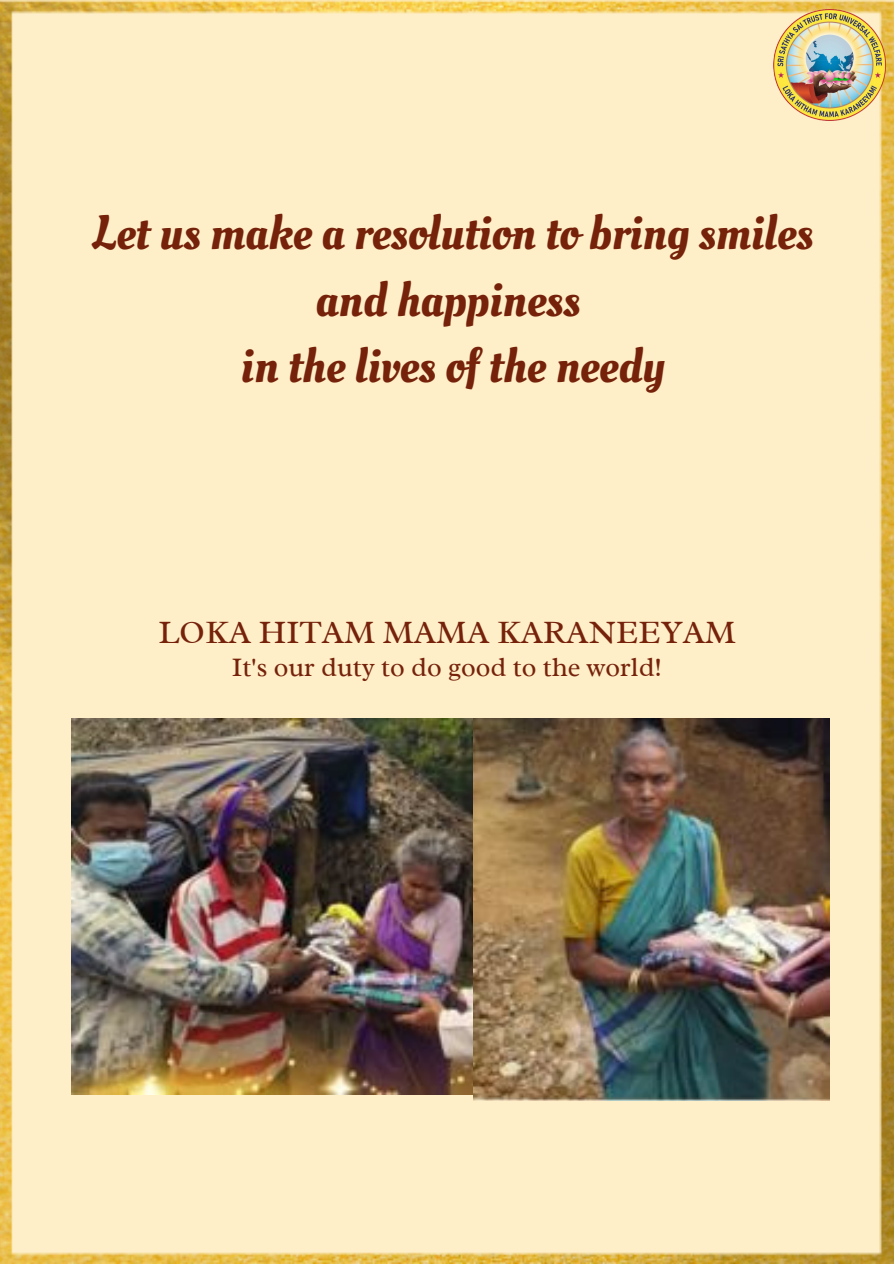
<style>
.page{position:relative;width:894px;height:1264px;background:#fff}
.page>*{position:absolute;margin:0;border:0;box-sizing:border-box;transform-origin:0 0}
.t1{font:48px/66.4px "Oleo Script";color:#76220b;text-align:center}
.t2{font:33px "Radley";color:#76220b}
.t3{font:27px "Radley";color:#76220b}
</style>
<div class="page">
<div style="left:0;top:0;width:893px;height:1263px;background:#feefc8"></div>
<img style="left:773px;top:9px;width:111px;height:112px">
<img style="left:72px;top:718px;width:401px;height:376px">
<img style="left:473px;top:718px;width:356px;height:382px">
<p class="t1" style="left:92px;top:201px;width:722px">Let us make a resolution to bring smiles and happiness<br>in the lives of the needy</p>
<p class="t2" style="left:158px;top:611px;width:579px">LOKA HITAM MAMA KARANEEYAM</p>
<p class="t3" style="left:232px;top:650px;width:431px">It's our duty to do good to the world!</p>
</div>
